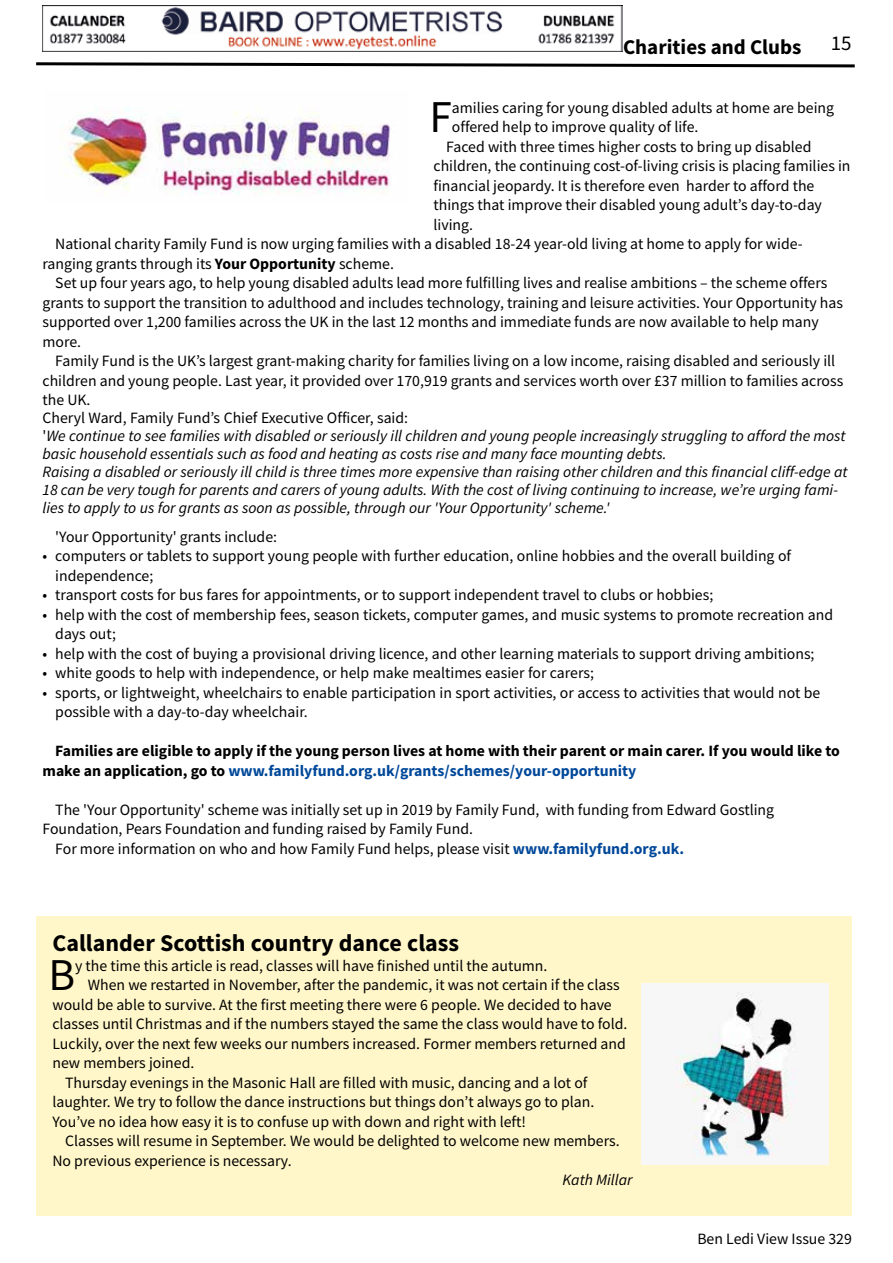
<style>
.page{position:relative;width:893px;height:1263px;background:#fff}
.page>*{position:absolute;margin:0;border:0;box-sizing:border-box;transform-origin:0 0}
.t1{font:45.45px "Source Sans Pro";color:#000}
.t2{font:700 24px "Source Sans Pro";color:#000}
.t3{font:700 21px "Source Sans Pro";color:#000}
.t4{font:21px "Source Sans Pro";color:#000}
.t5{font:15.75px/19.5px "Source Sans Pro";color:#000}
.t6{font:italic 15.75px/18px "Source Sans Pro";color:#000}
.t7{font:700 15.75px/19.5px "Source Sans Pro";color:#000}
.s1{font-weight:700}
.s2{font-style:normal}
.s3{color:#00489a}
.s4{font-weight:700;color:#00489a}
</style>
<div class="page">
<div style="left:36px;top:916px;width:816px;height:299px;background:#fff7c9"></div>
<img style="left:43px;top:5px;width:580px;height:46px">
<svg style="left:36px;top:62px;width:819px;height:6px"></svg>
<img style="left:641px;top:984px;width:187px;height:180px">
<img style="left:61px;top:108px;width:330px;height:86px">
<h3 class="t3" style="left:623px;top:33px;width:180px">Charities and Clubs</h3>
<h3 class="t4" style="left:831px;top:30px;width:22px">15</h3>
<h1 class="t1" style="left:429px;top:88px;width:24px">F</h1>
<p class="t5" style="left:452px;top:97px;width:384px">amilies caring for young disabled adults at home are being</p>
<p class="t5" style="left:452px;top:117px;width:248px">offered help to improve quality of life.</p>
<p class="t5" style="left:446px;top:136px;width:367px">Faced with three times higher costs to bring up disabled</p>
<p class="t5" style="left:433px;top:156px;width:419px">children, the continuing cost-of-living crisis is placing families in</p>
<p class="t5" style="left:433px;top:175px;width:382px">financial jeopardy. It is therefore even harder to afford the</p>
<p class="t5" style="left:433px;top:195px;width:390px">things that improve their disabled young adult’s day-to-day</p>
<p class="t5" style="left:433px;top:214px;width:41px">living.</p>
<p class="t5" style="left:55px;top:234px;width:749px">National charity Family Fund is now urging families with a disabled 18-24 year-old living at home to apply for wide-</p>
<p class="t5" style="left:43px;top:253px;width:353px">ranging grants through its <span class="s1">Your Opportunity</span> scheme.</p>
<p class="t5" style="left:55px;top:273px;width:774px">Set up four years ago, to help young disabled adults lead more fulfilling lives and realise ambitions – the scheme offers</p>
<p class="t5" style="left:43px;top:292px;width:802px">grants to support the transition to adulthood and includes technology, training and leisure activities. Your Opportunity has</p>
<p class="t5" style="left:43px;top:312px;width:778px">supported over 1,200 families across the UK in the last 12 months and immediate funds are now available to help many</p>
<p class="t5" style="left:43px;top:331px;width:40px">more.</p>
<p class="t5" style="left:55px;top:351px;width:781px">Family Fund is the UK’s largest grant-making charity for families living on a low income, raising disabled and seriously ill</p>
<p class="t5" style="left:43px;top:370px;width:802px">children and young people. Last year, it provided over 170,919 grants and services worth over £37 million to families across</p>
<p class="t5" style="left:43px;top:390px;width:50px">the UK.</p>
<p class="t6" style="left:43px;top:409px;width:807px"><span class="s2">Cheryl Ward, Family Fund’s Chief Executive Officer, said:<br>'</span>We continue to see families with disabled or seriously ill children and young people increasingly struggling to afford the most basic household essentials such as food and heating as costs rise and many face mounting debts.<br>Raising a disabled or seriously ill child is three times more expensive than raising other children and this financial cliff-edge at 18 can be very tough for parents and carers of young adults. With the cost of living continuing to increase, we’re urging fami&shy;lies to apply to us for grants as soon as possible, through our 'Your Opportunity' scheme.'</p>
<p class="t5" style="left:55px;top:526px;width:223px">'Your Opportunity' grants include:</p>
<p class="t5" style="left:55px;top:546px;width:737px;text-indent:-13px">• computers or tablets to support young people with further education, online hobbies and the overall building of independence;</p>
<p class="t5" style="left:43px;top:585px;width:672px">• transport costs for bus fares for appointments, or to support independent travel to clubs or hobbies;</p>
<p class="t5" style="left:55px;top:604px;width:779px;text-indent:-13px">• help with the cost of membership fees, season tickets, computer games, and music systems to promote recreation and days out;</p>
<p class="t5" style="left:43px;top:643px;width:773px">• help with the cost of buying a provisional driving licence, and other learning materials to support driving ambitions;</p>
<p class="t5" style="left:43px;top:663px;width:553px">• white goods to help with independence, or help make mealtimes easier for carers;</p>
<p class="t5" style="left:55px;top:682px;width:766px;text-indent:-13px">• sports, or lightweight, wheelchairs to enable participation in sport activities, or access to activities that would not be possible with a day-to-day wheelchair.</p>
<p class="t7" style="left:43px;top:741px;width:799px;text-indent:13px">Families are eligible to apply if the young person lives at home with their parent or main carer. If you would like to make an application, go to <span class="s3">www.familyfund.org.uk/grants/schemes/your-opportunity</span></p>
<p class="t5" style="left:55px;top:799px;width:720px">The 'Your Opportunity' scheme was initially set up in 2019 by Family Fund, with funding from Edward Gostling</p>
<p class="t5" style="left:43px;top:819px;width:432px">Foundation, Pears Foundation and funding raised by Family Fund.</p>
<p class="t5" style="left:55px;top:838px;width:630px">For more information on who and how Family Fund helps, please visit <span class="s4">www.familyfund.org.uk.</span></p>
<h2 class="t2" style="left:52px;top:927px;width:408px">Callander Scottish country dance class</h2>
<h1 class="t1" style="left:48px;top:946px;width:28px">B</h1>
<p class="t5" style="left:75px;top:955px;width:474px">y the time this article is read, classes will have finished until the autumn.</p>
<p class="t5" style="left:88px;top:975px;width:533px">When we restarted in November, after the pandemic, it was not certain if the class</p>
<p class="t5" style="left:52px;top:994px;width:561px">would be able to survive. At the first meeting there were 6 people. We decided to have</p>
<p class="t5" style="left:52px;top:1014px;width:576px">classes until Christmas and if the numbers stayed the same the class would have to fold.</p>
<p class="t5" style="left:52px;top:1033px;width:575px">Luckily, over the next few weeks our numbers increased. Former members returned and</p>
<p class="t5" style="left:52px;top:1053px;width:143px">new members joined.</p>
<p class="t5" style="left:65px;top:1072px;width:524px">Thursday evenings in the Masonic Hall are filled with music, dancing and a lot of</p>
<p class="t5" style="left:52px;top:1092px;width:543px">laughter. We try to follow the dance instructions but things don’t always go to plan.</p>
<p class="t5" style="left:52px;top:1111px;width:475px">You’ve no idea how easy it is to confuse up with down and right with left!</p>
<p class="t5" style="left:65px;top:1131px;width:556px">Classes will resume in September. We would be delighted to welcome new members.</p>
<p class="t5" style="left:52px;top:1150px;width:241px">No previous experience is necessary.</p>
<p class="t6" style="left:562px;top:1171px;width:72px">Kath Millar</p>
<p class="t5" style="left:697px;top:1228px;width:156px">Ben Ledi View Issue 329</p>
</div>
